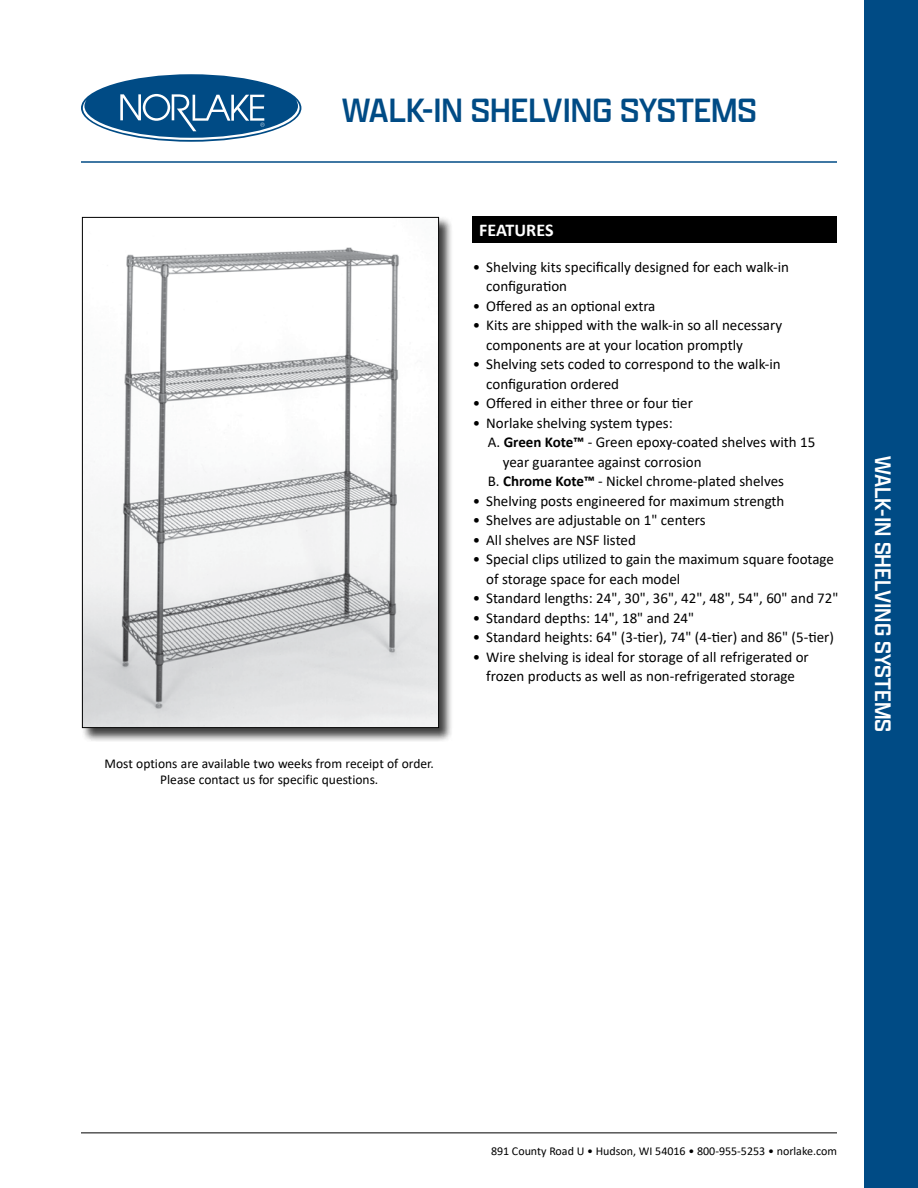
<style>
.page{position:relative;width:918px;height:1188px;background:#fff}
.page>*{position:absolute;margin:0;border:0;box-sizing:border-box;transform-origin:0 0}
.t1{font:36px "Apotek Wide";color:#004b85}
.t2{font:24px "Apotek Wide";color:#fff}
.t3{font:700 18px "Calibri";color:#fff}
.t4{font:15px/19.5px "Calibri";color:#000}
.t5{font:13.5px/16.2px "Calibri";color:#000;text-align:center}
.t6{font:12px "Calibri";color:#000}
.s1{font-weight:700}
</style>
<div class="page">
<hr style="left:81px;top:1132px;width:756px;height:1px;background:#000">
<div style="left:472px;top:216px;width:365px;height:27px;background:#000"></div>
<div style="left:864px;top:0;width:54px;height:1188px;background:#004b85"></div>
<div style="left:81px;top:216px;width:373px;height:526px;background:#000;opacity:.75"></div>
<img style="left:84px;top:219px;width:353px;height:507px">
<svg style="left:81px;top:74px;width:220px;height:68px"></svg>
<div style="left:83px;top:76px;width:217px;height:64px;background:#004b85;border-radius:50%"></div>
<svg style="left:83px;top:94px;width:217px;height:46px"></svg>
<hr style="left:81px;top:161px;width:756px;height:2px;background:#004b85">
<h1 class="t1" style="left:342px;top:88px;width:417px">WALK-IN SHELVING SYSTEMS</h1>
<p class="t5" style="left:105px;top:755px;width:331px">Most options are available two weeks from receipt of order.<br>Please contact us for specific questions.</p>
<p class="t3" style="left:479px;top:218px;width:76px">FEATURES</p>
<p class="t4" style="left:486px;top:256px;width:304px;text-indent:-14px">• Shelving kits specifically designed for each walk-in configuration</p>
<p class="t4" style="left:473px;top:295px;width:184px">• Offered as an optional extra</p>
<p class="t4" style="left:486px;top:315px;width:298px;text-indent:-14px">• Kits are shipped with the walk-in so all necessary components are at your location promptly</p>
<p class="t4" style="left:486px;top:354px;width:296px;text-indent:-14px">• Shelving sets coded to correspond to the walk-in configuration ordered</p>
<p class="t4" style="left:473px;top:393px;width:222px">• Offered in either three or four tier</p>
<p class="t4" style="left:473px;top:412px;width:202px">• Norlake shelving system types:</p>
<p class="t4" style="left:488px;top:432px;width:329px">A. <span class="s1">Green Kote™</span> - Green epoxy-coated shelves with 15</p>
<p class="t4" style="left:503px;top:451px;width:200px">year guarantee against corrosion</p>
<p class="t4" style="left:488px;top:471px;width:298px">B. <span class="s1">Chrome Kote™</span> - Nickel chrome-plated shelves</p>
<p class="t4" style="left:473px;top:490px;width:313px">• Shelving posts engineered for maximum strength</p>
<p class="t4" style="left:473px;top:510px;width:234px">• Shelves are adjustable on 1" centers</p>
<p class="t4" style="left:473px;top:529px;width:165px">• All shelves are NSF listed</p>
<p class="t4" style="left:486px;top:549px;width:349px;text-indent:-14px">• Special clips utilized to gain the maximum square footage of storage space for each model</p>
<p class="t4" style="left:473px;top:588px;width:367px">• Standard lengths: 24", 30", 36", 42", 48", 54", 60" and 72"</p>
<p class="t4" style="left:473px;top:607px;width:223px">• Standard depths: 14", 18" and 24"</p>
<p class="t4" style="left:473px;top:627px;width:363px">• Standard heights: 64" (3-tier), 74" (4-tier) and 86" (5-tier)</p>
<p class="t4" style="left:473px;top:646px;width:338px;text-align:center">• Wire shelving is ideal for storage of all refrigerated or frozen products as well as non-refrigerated storage</p>
<h2 class="t2" style="left:898px;top:456px;width:278px;rotate:90deg">WALK-IN SHELVING SYSTEMS</h2>
<p class="t6" style="left:491px;top:1143px;width:347px">891 County Road U • Hudson, WI 54016 • 800-955-5253 • norlake.com</p>
</div>
